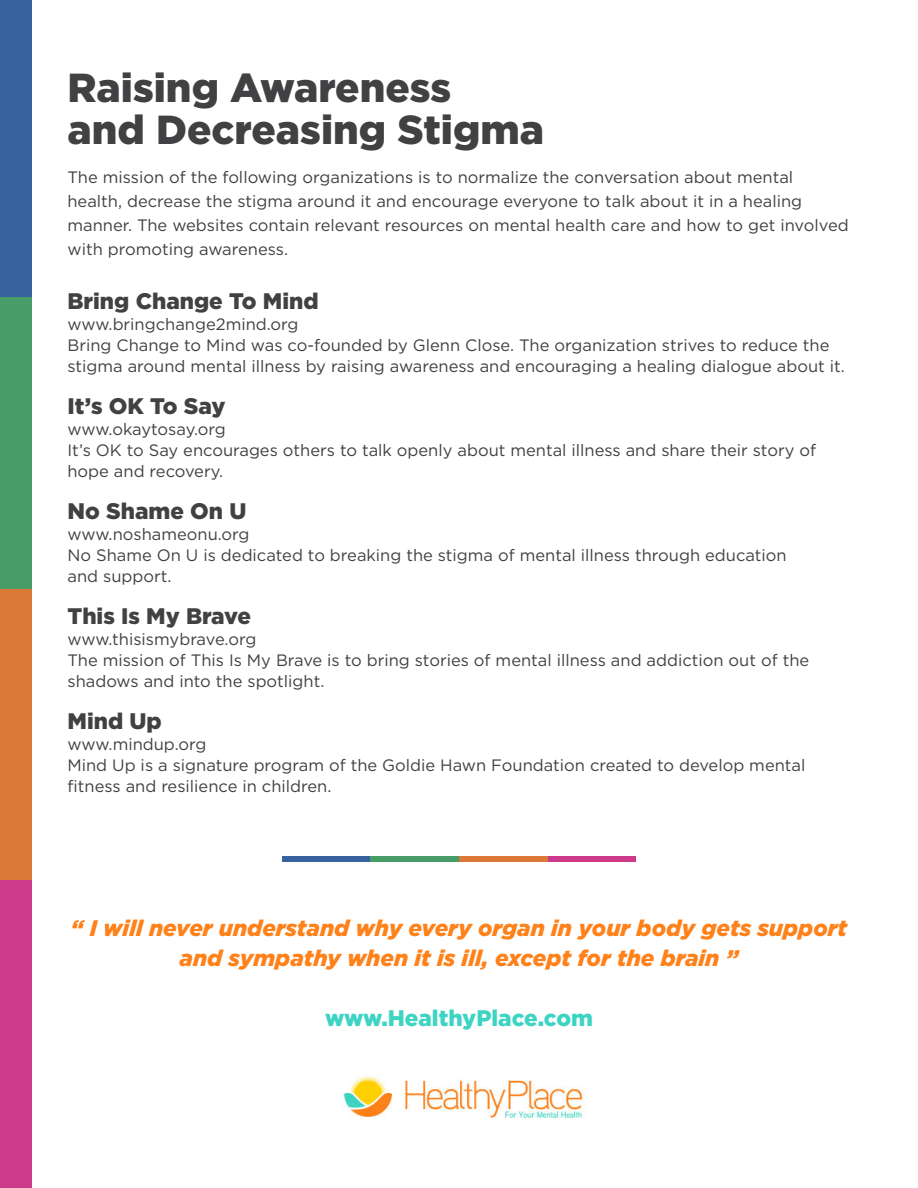
<style>
.page{position:relative;width:918px;height:1188px;background:#fff}
.page>*{position:absolute;margin:0;border:0;box-sizing:border-box;transform-origin:0 0}
.t1{font:900 40.5px/42px "Gotham HTF";color:#414042}
.t2{font:italic 900 22.5px/30px "Gotham HTF";color:#ff811a;text-align:center}
.t3{font:900 22.5px "Gotham HTF";color:#414042}
.t4{font:900 22.5px "Gotham HTF";color:#3dd4c3}
.t5{font:16.5px/21px "Gotham HTF";color:#414042}
</style>
<div class="page">
<hr style="left:917px;top:0;width:1px;height:297px;background:#38629e">
<hr style="left:917px;top:880px;width:1px;height:308px;background:#cd3a8a">
<hr style="left:917px;top:589px;width:1px;height:291px;background:#dc7838">
<hr style="left:917px;top:297px;width:1px;height:292px;background:#489c68">
<div style="left:0;top:0;width:32px;height:297px;background:#38629e"></div>
<div style="left:0;top:880px;width:32px;height:308px;background:#cd3a8a"></div>
<div style="left:0;top:589px;width:32px;height:291px;background:#dc7838"></div>
<div style="left:0;top:297px;width:32px;height:292px;background:#489c68"></div>
<img style="left:342px;top:1076px;width:244px;height:42px">
<div style="left:282px;top:856px;width:89px;height:6px;background:#38629e"></div>
<div style="left:547px;top:856px;width:89px;height:6px;background:#cd3a8a"></div>
<div style="left:459px;top:856px;width:88px;height:6px;background:#dc7838"></div>
<div style="left:371px;top:856px;width:88px;height:6px;background:#489c68"></div>
<h1 class="t1" style="left:68px;top:66px;width:478px">Raising Awareness<br>and Decreasing Stigma</h1>
<p class="t5" style="left:68px;top:165px;width:783px;line-height:24px">The mission of the following organizations is to normalize the conversation about mental health, decrease the stigma around it and encourage everyone to talk about it in a healing manner. The websites contain relevant resources on mental health care and how to get involved with promoting awareness.</p>
<h2 class="t3" style="left:68px;top:288px;width:253px">Bring Change To Mind</h2>
<p class="t5" style="left:68px;top:314px;width:779px">www.bringchange2mind.org<br>Bring Change to Mind was co-founded by Glenn Close. The organization strives to reduce the stigma around mental illness by raising awareness and encouraging a healing dialogue about it.</p>
<h2 class="t3" style="left:68px;top:393px;width:160px">It’s OK To Say</h2>
<p class="t5" style="left:68px;top:419px;width:750px">www.okaytosay.org<br>It’s OK to Say encourages others to talk openly about mental illness and share their story of hope and recovery.</p>
<h2 class="t3" style="left:68px;top:498px;width:181px">No Shame On U</h2>
<p class="t5" style="left:68px;top:524px;width:721px">www.noshameonu.org<br>No Shame On U is dedicated to breaking the stigma of mental illness through education and support.</p>
<h2 class="t3" style="left:68px;top:603px;width:185px">This Is My Brave</h2>
<p class="t5" style="left:68px;top:629px;width:743px">www.thisismybrave.org<br>The mission of This Is My Brave is to bring stories of mental illness and addiction out of the shadows and into the spotlight.</p>
<h2 class="t3" style="left:68px;top:708px;width:96px">Mind Up</h2>
<p class="t5" style="left:68px;top:734px;width:740px">www.mindup.org<br>Mind Up is a signature program of the Goldie Hawn Foundation created to develop mental fitness and resilience in children.</p>
<h2 class="t2" style="left:71px;top:913px;width:778px">“ I will never understand why every organ in your body gets support and sympathy when it is ill, except for the brain ”</h2>
<h2 class="t4" style="left:325px;top:1005px;width:269px">www.HealthyPlace.com</h2>
</div>
